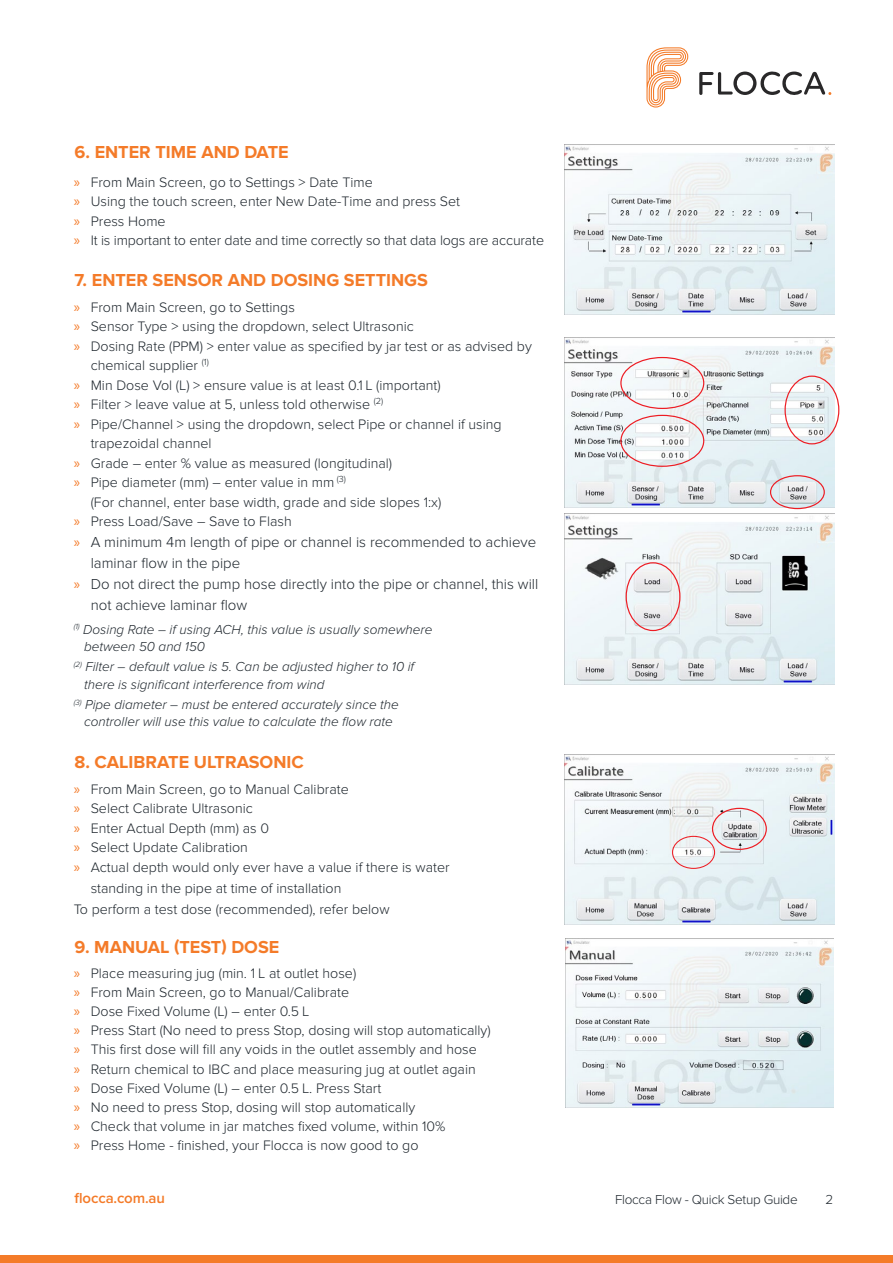
<style>
.page{position:relative;width:893px;height:1263px;background:#fff}
.page>*{position:absolute;margin:0;border:0;box-sizing:border-box;transform-origin:0 0}
.t1{font:700 18px "Proxima Nova";color:#f47b29}
.t2{font:300 15px "Proxima Nova";color:#1d252c}
.t3{font:600 15px "Proxima Nova";letter-spacing:-.01em;color:#f47b29}
.t4{font:300 14.25px/19.2px "Proxima Nova";color:#1d252c}
.t5{font:italic 300 13.5px/17.2px "Proxima Nova";color:#1d252c}
.t6{font:300 13.5px "Proxima Nova";letter-spacing:-.02em;color:#1d252c}
.s1{font-family:"Myriad Pro";font-weight:400;font-size:15px;color:#f47b29}
.s2{font-family:"Myriad Pro";font-weight:400;color:#f47b29}
</style>
<div class="page">
<svg style="left:699px;top:71px;width:132px;height:24px"></svg>
<svg style="left:646px;top:47px;width:42px;height:61px"></svg>
<img style="left:564px;top:144px;width:270px;height:171px">
<img style="left:565px;top:337px;width:270px;height:171px">
<img style="left:565px;top:515px;width:270px;height:169px">
<div style="left:620px;top:357px;width:84px;height:52px;border:1px solid #ed1d24;border-radius:50%"></div>
<div style="left:620px;top:415px;width:84px;height:52px;border:1px solid #ed1d24;border-radius:50%"></div>
<div style="left:784px;top:376px;width:55px;height:68px;border:1px solid #ed1d24;border-radius:50%"></div>
<div style="left:626px;top:562px;width:54px;height:69px;border:1px solid #ed1d24;border-radius:50%"></div>
<div style="left:770px;top:475px;width:55px;height:34px;border:1px solid #ed1d24;border-radius:50%"></div>
<img style="left:565px;top:754px;width:269px;height:170px">
<div style="left:712px;top:808px;width:55px;height:42px;border:1px solid #ed1d24;border-radius:50%"></div>
<div style="left:672px;top:836px;width:43px;height:33px;border:1px solid #ed1d24;border-radius:50%"></div>
<img style="left:565px;top:938px;width:269px;height:170px">
<div style="left:0;top:1255px;width:893px;height:8px;background:#f47b29"></div>
<p class="t1" style="left:75px;top:142px;width:216px">6. ENTER TIME AND DATE</p>
<p class="t4" style="left:74px;top:172px;width:472px"><span class="s1">»</span> From Main Screen, go to Settings &gt; Date Time<br><span class="s1">»</span> Using the touch screen, enter New Date-Time and press Set<br><span class="s1">»</span> Press Home<br><span class="s1">»</span> It is important to enter date and time correctly so that data logs are accurate</p>
<p class="t1" style="left:75px;top:270px;width:355px">7. ENTER SENSOR AND DOSING SETTINGS</p>
<p class="t4" style="left:74px;top:297px;width:223px"><span class="s1">»</span> From Main Screen, go to Settings</p>
<p class="t4" style="left:74px;top:317px;width:342px"><span class="s1">»</span> Sensor Type &gt; using the dropdown, select Ultrasonic</p>
<p class="t4" style="left:74px;top:336px;width:460px"><span class="s1">»</span> Dosing Rate (PPM) &gt; enter value as specified by jar test or as advised by</p>
<p class="t4" style="left:91px;top:356px;width:120px">chemical supplier <sup>(1)</sup></p>
<p class="t4" style="left:74px;top:375px;width:369px"><span class="s1">»</span> Min Dose Vol (L) &gt; ensure value is at least 0.1 L (important)</p>
<p class="t4" style="left:74px;top:395px;width:311px"><span class="s1">»</span> Filter &gt; leave value at 5, unless told otherwise <sup>(2)</sup></p>
<p class="t4" style="left:74px;top:414px;width:429px"><span class="s1">»</span> Pipe/Channel &gt; using the dropdown, select Pipe or channel if using</p>
<p class="t4" style="left:91px;top:434px;width:122px">trapezoidal channel</p>
<p class="t4" style="left:74px;top:453px;width:320px"><span class="s1">»</span> Grade – enter % value as measured (longitudinal)</p>
<p class="t4" style="left:74px;top:473px;width:274px"><span class="s1">»</span> Pipe diameter (mm) – enter value in mm <sup>(3)</sup></p>
<p class="t4" style="left:91px;top:492px;width:352px">(For channel, enter base width, grade and side slopes 1:x)</p>
<p class="t4" style="left:74px;top:512px;width:220px"><span class="s1">»</span> Press Load/Save – Save to Flash</p>
<p class="t2" style="left:74px;top:533px;width:464px"><span class="s2">»</span> A minimum 4m length of pipe or channel is recommended to achieve</p>
<p class="t2" style="left:91px;top:554px;width:151px">laminar flow in the pipe</p>
<p class="t2" style="left:74px;top:575px;width:466px"><span class="s2">»</span> Do not direct the pump hose directly into the pipe or channel, this will</p>
<p class="t2" style="left:91px;top:596px;width:158px">not achieve laminar flow</p>
<p class="t5" style="left:84px;top:621px;width:350px;text-indent:-10px"><sup>(1)</sup> Dosing Rate – if using ACH, this value is usually somewhere between 50 and 150</p>
<p class="t5" style="left:84px;top:658px;width:331px;text-indent:-10px"><sup>(2)</sup> Filter – default value is 5. Can be adjusted higher to 10 if there is significant interference from wind</p>
<p class="t5" style="left:74px;top:696px;width:327px;text-align:center"><sup>(3)</sup> Pipe diameter – must be entered accurately since the controller will use this value to calculate the flow rate</p>
<p class="t1" style="left:75px;top:752px;width:231px">8. CALIBRATE ULTRASONIC</p>
<p class="t4" style="left:74px;top:779px;width:377px"><span class="s1">»</span> From Main Screen, go to Manual Calibrate<br><span class="s1">»</span> Select Calibrate Ultrasonic<br><span class="s1">»</span> Enter Actual Depth (mm) as 0<br><span class="s1">»</span> Select Update Calibration<br><span class="s1">»</span> Actual depth would only ever have a value if there is water</p>
<p class="t4" style="left:74px;top:877px;width:317px;line-height:21.6px;text-indent:17px">standing in the pipe at time of installation<br>To perform a test dose (recommended), refer below</p>
<p class="t1" style="left:75px;top:936px;width:206px">9. MANUAL (TEST) DOSE</p>
<p class="t4" style="left:74px;top:964px;width:419px"><span class="s1">»</span> Place measuring jug (min. 1 L at outlet hose)<br><span class="s1">»</span> From Main Screen, go to Manual/Calibrate<br><span class="s1">»</span> Dose Fixed Volume (L) – enter 0.5 L<br><span class="s1">»</span> Press Start (No need to press Stop, dosing will stop automatically) <span class="s1">»</span> This first dose will fill any voids in the outlet assembly and hose<br><span class="s1">»</span> Return chemical to IBC and place measuring jug at outlet again<br><span class="s1">»</span> Dose Fixed Volume (L) – enter 0.5 L. Press Start<br><span class="s1">»</span> No need to press Stop, dosing will stop automatically<br><span class="s1">»</span> Check that volume in jar matches fixed volume, within 10%<br><span class="s1">»</span> Press Home - finished, your Flocca is now good to go</p>
<p class="t3" style="left:75px;top:1190px;width:92px">flocca.com.au</p>
<p class="t6" style="left:826px;top:1192px;width:9px">2</p>
<p class="t6" style="left:615px;top:1192px;width:184px">Flocca Flow - Quick Setup Guide</p>
</div>
